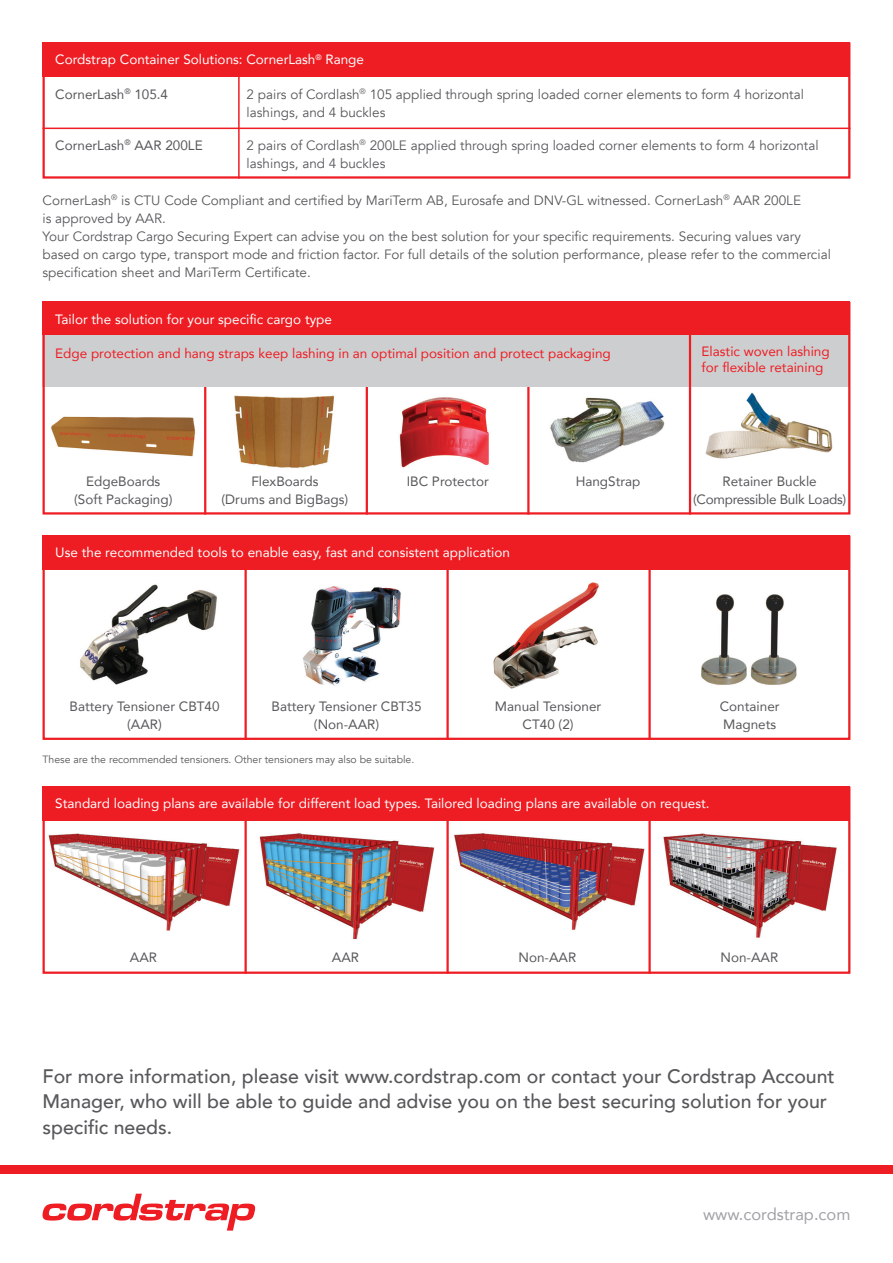
<style>
.page{position:relative;width:893px;height:1263px;background:#fff}
.page>*{position:absolute;margin:0;border:0;box-sizing:border-box;transform-origin:0 0}
.t1{font:500 19.5px/25.5px "Avenir";color:#57585a}
.t2{font:16.5px "Avenir";color:#a0a1a5}
.t3{font:13.5px/18px "Avenir";color:#57585a}
.t4{font:13.5px "Avenir";color:#fff}
.t5{font:13.5px "Avenir";color:#57585a}
.t6{font:13.5px "Avenir";color:#ee1d23}
.t7{font:13.5px "Avenir";letter-spacing:-.02em;color:#57585a}
.t8{font:10.5px "Avenir";color:#57585a}
</style>
<div class="page">
<img style="left:80px;top:584px;width:137px;height:101px">
<img style="left:663px;top:833px;width:174px;height:105px">
<img style="left:259px;top:833px;width:176px;height:106px">
<img style="left:454px;top:833px;width:191px;height:97px">
<img style="left:48px;top:833px;width:192px;height:98px">
<div style="left:43px;top:787px;width:807px;height:34px;background:#ee1d23"></div>
<hr style="left:244px;top:787px;width:3px;height:187px;background:#ee1d23">
<hr style="left:446px;top:787px;width:3px;height:187px;background:#ee1d23">
<hr style="left:648px;top:787px;width:3px;height:187px;background:#ee1d23">
<div style="left:0;top:1165px;width:893px;height:9px;background:#ee1d23"></div>
<svg style="left:42px;top:1194px;width:214px;height:36px"></svg>
<div style="left:43px;top:43px;width:807px;height:34px;background:#ee1d23"></div>
<hr style="left:43px;top:128px;width:807px;height:1px;background:#ee1d23">
<div style="left:43px;top:43px;width:807px;height:136px;border:2px solid #ee1d23"></div>
<hr style="left:238px;top:43px;width:2px;height:136px;background:#ee1d23">
<img style="left:303px;top:586px;width:98px;height:100px">
<img style="left:493px;top:582px;width:106px;height:107px">
<hr style="left:244px;top:536px;width:3px;height:204px;background:#ee1d23">
<hr style="left:446px;top:536px;width:3px;height:204px;background:#ee1d23">
<hr style="left:648px;top:536px;width:3px;height:204px;background:#ee1d23">
<div style="left:43px;top:536px;width:807px;height:34px;background:#ee1d23"></div>
<img style="left:701px;top:594px;width:96px;height:91px">
<div style="left:43px;top:536px;width:807px;height:204px;border:2px solid #ee1d23"></div>
<div style="left:43px;top:787px;width:807px;height:187px;border:2px solid #ee1d23"></div>
<img style="left:705px;top:392px;width:128px;height:67px">
<img style="left:234px;top:395px;width:100px;height:73px">
<img style="left:550px;top:397px;width:115px;height:66px">
<img style="left:399px;top:397px;width:90px;height:71px">
<img style="left:51px;top:416px;width:145px;height:41px">
<hr style="left:366px;top:361px;width:2px;height:153px;background:#ee1d23">
<hr style="left:527px;top:361px;width:2px;height:153px;background:#ee1d23">
<hr style="left:204px;top:361px;width:2px;height:153px;background:#ee1d23">
<div style="left:43px;top:302px;width:807px;height:34px;background:#ee1d23"></div>
<div style="left:43px;top:336px;width:807px;height:51px;background:#cdced0"></div>
<hr style="left:689px;top:326px;width:2px;height:188px;background:#ee1d23">
<div style="left:43px;top:302px;width:807px;height:212px;border:2px solid #ee1d23"></div>
<p class="t4" style="left:55px;top:49px;width:310px">Cordstrap Container Solutions: CornerLash<sup>®</sup> Range</p>
<p class="t5" style="left:55px;top:83px;width:114px">CornerLash<sup>®</sup> 105.4</p>
<p class="t3" style="left:247px;top:85px;width:559px">2 pairs of Cordlash<sup>®</sup> 105 applied through spring loaded corner elements to form 4 horizontal</p>
<p class="t3" style="left:247px;top:103px;width:140px">lashings, and 4 buckles</p>
<p class="t5" style="left:55px;top:134px;width:149px">CornerLash<sup>®</sup> AAR 200LE</p>
<p class="t3" style="left:247px;top:136px;width:573px">2 pairs of Cordlash<sup>®</sup> 200LE applied through spring loaded corner elements to form 4 horizontal lashings, and 4 buckles</p>
<p class="t3" style="left:43px;top:191px;width:760px">CornerLash<sup>®</sup> is CTU Code Compliant and certified by MariTerm AB, Eurosafe and DNV-GL witnessed. CornerLash<sup>®</sup> AAR 200LE</p>
<p class="t3" style="left:43px;top:209px;width:125px">is approved by AAR.</p>
<p class="t3" style="left:43px;top:227px;width:790px">Your Cordstrap Cargo Securing Expert can advise you on the best solution for your specific requirements. Securing values vary based on cargo type, transport mode and friction factor. For full details of the solution performance, please refer to the commercial specification sheet and MariTerm Certificate.</p>
<p class="t4" style="left:55px;top:308px;width:278px">Tailor the solution for your specific cargo type</p>
<p class="t6" style="left:55px;top:342px;width:557px">Edge protection and hang straps keep lashing in an optimal position and protect packaging</p>
<p class="t6" style="left:702px;top:340px;width:130px">Elastic woven lashing</p>
<p class="t6" style="left:702px;top:357px;width:123px">for flexible retaining</p>
<p class="t5" style="left:86px;top:470px;width:76px">EdgeBoards</p>
<p class="t5" style="left:74px;top:488px;width:100px">(Soft Packaging)</p>
<p class="t5" style="left:251px;top:470px;width:69px">FlexBoards</p>
<p class="t5" style="left:221px;top:488px;width:128px">(Drums and BigBags)</p>
<p class="t5" style="left:407px;top:470px;width:84px">IBC Protector</p>
<p class="t5" style="left:576px;top:470px;width:66px">HangStrap</p>
<p class="t5" style="left:722px;top:470px;width:96px">Retainer Buckle</p>
<p class="t7" style="left:693px;top:488px;width:155px">(Compressible Bulk Loads)</p>
<p class="t4" style="left:55px;top:542px;width:456px">Use the recommended tools to enable easy, fast and consistent application</p>
<p class="t5" style="left:70px;top:695px;width:152px">Battery Tensioner CBT40</p>
<p class="t5" style="left:127px;top:713px;width:36px">(AAR)</p>
<p class="t5" style="left:271px;top:695px;width:152px">Battery Tensioner CBT35</p>
<p class="t5" style="left:314px;top:713px;width:67px">(Non-AAR)</p>
<p class="t8" style="left:43px;top:753px;width:373px">These are the recommended tensioners. Other tensioners may also be suitable.</p>
<p class="t5" style="left:495px;top:695px;width:108px">Manual Tensioner</p>
<p class="t5" style="left:523px;top:713px;width:53px">CT40 (2)</p>
<p class="t5" style="left:720px;top:695px;width:61px">Container</p>
<p class="t5" style="left:723px;top:713px;width:55px">Magnets</p>
<p class="t4" style="left:55px;top:793px;width:656px">Standard loading plans are available for different load types. Tailored loading plans are available on request.</p>
<p class="t5" style="left:130px;top:946px;width:29px">AAR</p>
<p class="t5" style="left:332px;top:946px;width:29px">AAR</p>
<p class="t5" style="left:519px;top:946px;width:59px">Non-AAR</p>
<p class="t5" style="left:721px;top:946px;width:59px">Non-AAR</p>
<p class="t1" style="left:43px;top:1062px;width:794px">For more information, please visit www.cordstrap.com or contact your Cordstrap Account<br>Manager, who will be able to guide and advise you on the best securing solution for your specific needs.</p>
<p class="t2" style="left:703px;top:1201px;width:149px">www.cordstrap.com</p>
</div>
